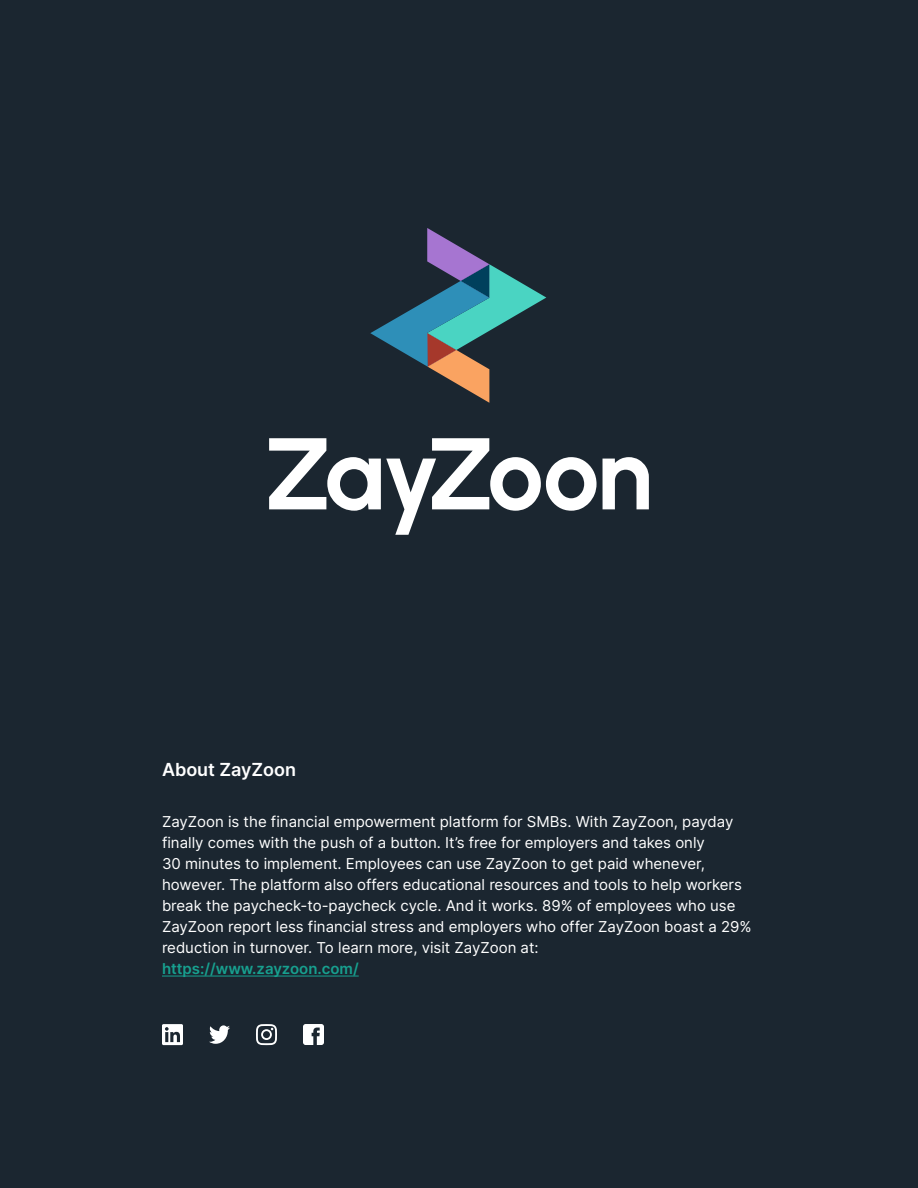
<style>
.page{position:relative;width:918px;height:1188px;background:#1b2630}
.page>*{position:absolute;margin:0;border:0;box-sizing:border-box;transform-origin:0 0}
.t1{font:600 18px "Inter";color:#fff}
.t2{font:15px/21px "Inter";color:#fff}
.t3{font:600 15px "Inter";color:#17a08f}
</style>
<div class="page">
<hr style="left:162px;top:976px;width:197px;height:1px;background:#17a08f">
<svg style="left:370px;top:228px;width:176px;height:175px"></svg>
<svg style="left:269px;top:438px;width:328px;height:97px"></svg>
<svg style="left:603px;top:457px;width:46px;height:52px"></svg>
<svg style="left:162px;top:1024px;width:21px;height:21px"></svg>
<svg style="left:256px;top:1024px;width:21px;height:21px"></svg>
<svg style="left:209px;top:1025px;width:21px;height:19px"></svg>
<svg style="left:303px;top:1024px;width:21px;height:21px"></svg>
<p class="t1" style="left:162px;top:756px;width:136px">About ZayZoon</p>
<p class="t2" style="left:162px;top:810px;width:591px">ZayZoon is the financial empowerment platform for SMBs. With ZayZoon, payday finally comes with the push of a button. It’s free for employers and takes only<br>30 minutes to implement. Employees can use ZayZoon to get paid whenever, however. The platform also offers educational resources and tools to help workers break the paycheck-to-paycheck cycle. And it works. 89% of employees who use ZayZoon report less financial stress and employers who offer ZayZoon boast a 29% reduction in turnover. To learn more, visit ZayZoon at:</p>
<p class="t3" style="left:162px;top:957px;width:198px">https://www.zayzoon.com/</p>
</div>
